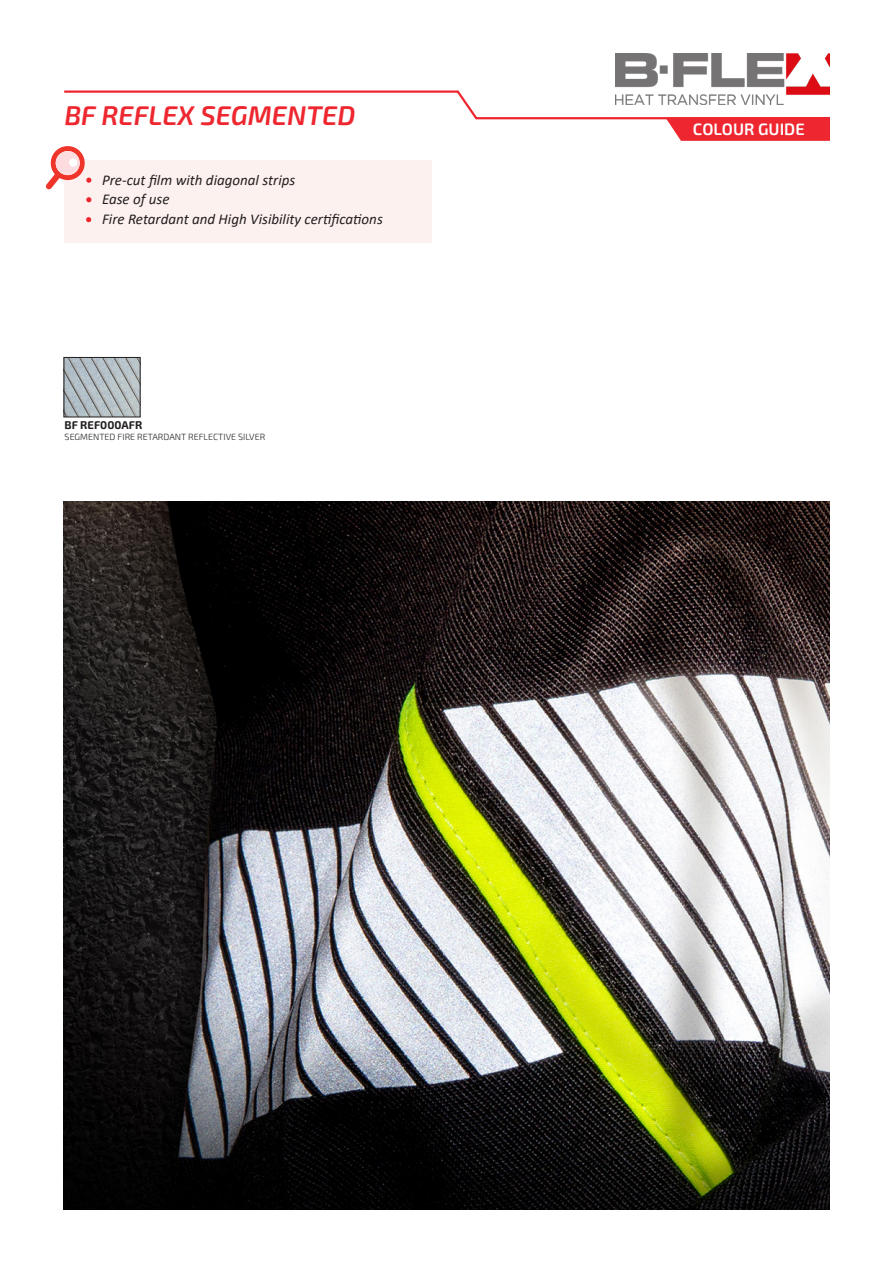
<style>
.page{position:relative;width:893px;height:1263px;background:#fff}
.page>*{position:absolute;margin:0;border:0;box-sizing:border-box;transform-origin:0 0}
.t1{font:italic 600 27px "Exo 2";color:#ee262f}
.Testo{font:600 16.5px "Exo 2";color:#fff}
.Testo-2{font:italic 15px "Calibri";color:#231f20}
.t2{font:700 11.25px "Exo 2";color:#231f20}
.t3{font:300 9px "Exo 2";color:#231f20}
</style>
<div class="page">
<img style="left:616px;top:54px;width:214px;height:35px">
<div style="left:64px;top:160px;width:367px;height:82px;background:#fdf1f0"></div>
<svg style="left:86px;top:197px;width:5px;height:5px"></svg>
<svg style="left:86px;top:217px;width:5px;height:5px"></svg>
<svg style="left:46px;top:89px;width:784px;height:101px"></svg>
<img style="left:64px;top:502px;width:765px;height:707px">
<img style="left:66px;top:359px;width:72px;height:56px">
<div style="left:64px;top:357px;width:76px;height:60px;border:1px solid #231f20"></div>
<p class="t1" style="left:64px;top:99px;width:293px">BF REFLEX SEGMENTED</p>
<p class="Testo-2" style="left:102px;top:169px;width:195px">Pre-cut film with diagonal strips</p>
<p class="Testo-2" style="left:102px;top:189px;width:69px">Ease of use</p>
<p class="Testo-2" style="left:102px;top:208px;width:282px">Fire Retardant and High Visibility certifications</p>
<p class="t2" style="left:65px;top:418px;width:79px">BF REF000AFR</p>
<p class="t3" style="left:65px;top:432px;width:202px">SEGMENTED FIRE RETARDANT REFLECTIVE SILVER</p>
<p class="Testo" style="left:693px;top:119px;width:113px">COLOUR GUIDE</p>
</div>
